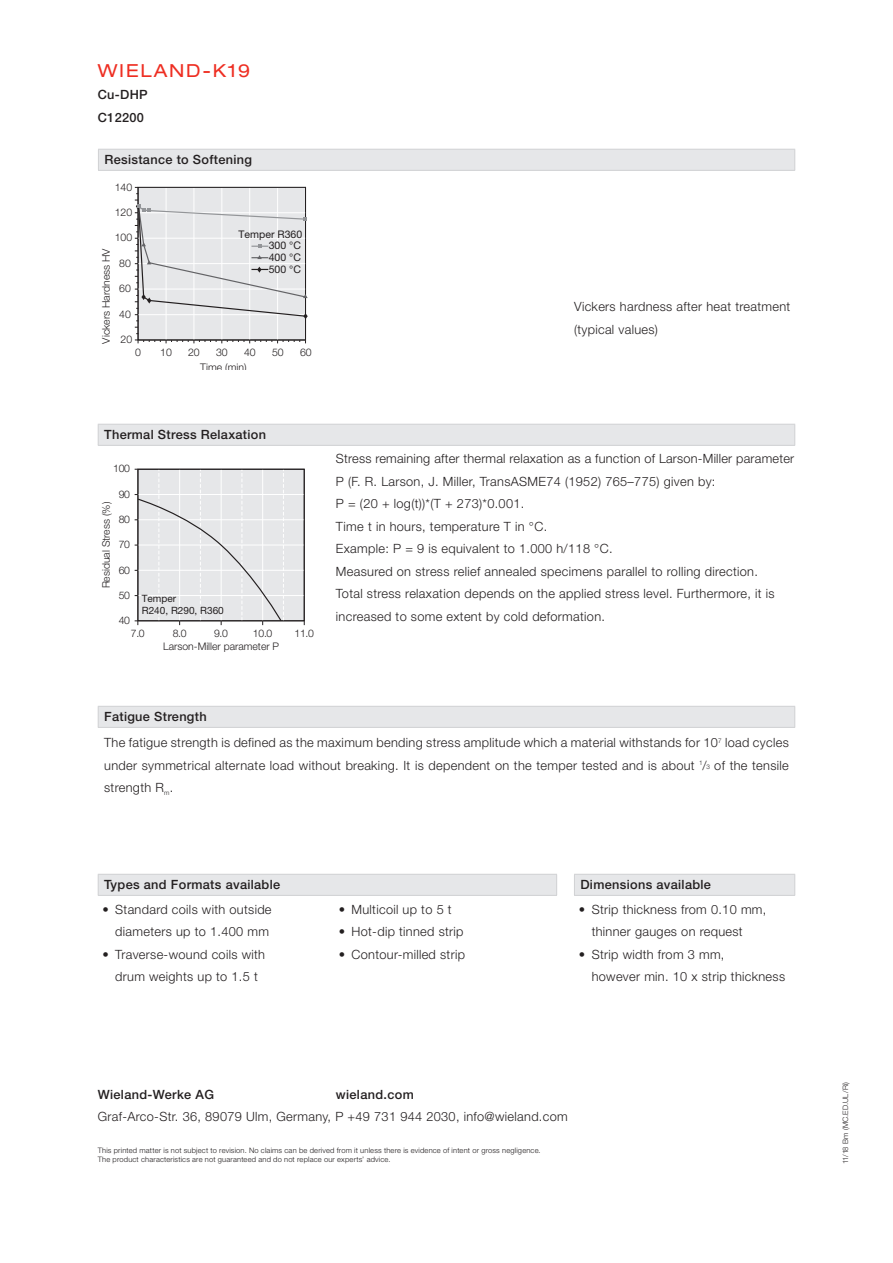
<style>
.page{position:relative;width:893px;height:1263px;background:#fff}
.page>*{position:absolute;margin:0;border:0;box-sizing:border-box;transform-origin:0 0}
.Headline_2_BLACK{font:expanded 18px "Helvetica Neue LT Pro";letter-spacing:.1em;color:#ee2e22}
.Bodytext_BLACK{font:300 12.75px/22.5px "Helvetica Neue LT Pro";letter-spacing:.025em;color:#231f20}
.Table_header{font:500 12.75px "Helvetica Neue LT Pro";letter-spacing:.025em;color:#231f20}
.Street_adress{font:300 12.75px "Helvetica Neue LT Pro";letter-spacing:.025em;color:#231f20}
.Adress_company_name{font:500 12.75px "Helvetica Neue LT Pro";letter-spacing:.025em;color:#231f20}
.table_title{font:500 12.75px "Helvetica Neue LT Pro";letter-spacing:.025em;color:#231f20}
.t1{font:300 10.5px "Helvetica Neue LT Pro";color:#231f20}
.t2{font:500 10.5px "Helvetica Neue LT Pro";color:#231f20}
.t3{font:10.5px "Helvetica Neue LT Pro";color:#231f20}
.t4{font:10.5px "Helvetica Neue";color:#231f20}
.t5{font:10.05px/11.7px "Helvetica Neue LT Pro";color:#231f20}
.Print_information{font:300 7.5px "Helvetica Neue LT Pro";letter-spacing:.025em;color:#231f20}
.s1{font-size:6.3px}
</style>
<div class="page">
<div style="left:138px;top:187px;width:167px;height:153px;background:#e6e7e9"></div>
<hr style="left:166px;top:188px;width:1px;height:152px;background:#fff">
<hr style="left:194px;top:188px;width:1px;height:152px;background:#fff">
<hr style="left:221px;top:188px;width:1px;height:152px;background:#fff">
<hr style="left:249px;top:188px;width:1px;height:152px;background:#fff">
<hr style="left:277px;top:188px;width:1px;height:152px;background:#fff">
<div style="left:138px;top:187px;width:168px;height:153px;border:1px solid #231f20"></div>
<svg style="left:135px;top:340px;width:171px;height:3px"></svg>
<svg style="left:135px;top:200px;width:173px;height:121px"></svg>
<div style="left:138px;top:469px;width:166px;height:152px;background:#e6e7e9"></div>
<hr style="left:138px;top:519px;width:166px;height:1px;background:#fff">
<hr style="left:138px;top:494px;width:166px;height:1px;background:#fff">
<hr style="left:138px;top:545px;width:166px;height:1px;background:#fff">
<hr style="left:138px;top:570px;width:166px;height:1px;background:#fff">
<hr style="left:138px;top:595px;width:166px;height:1px;background:#fff">
<svg style="left:135px;top:469px;width:149px;height:156px"></svg>
<div style="left:98px;top:149px;width:697px;height:21px;background:#e6e7e9"></div>
<hr style="left:98px;top:149px;width:697px;height:1px;background:#d1d2d4">
<svg style="left:98px;top:150px;width:1px;height:20px"></svg>
<svg style="left:794px;top:150px;width:1px;height:20px"></svg>
<hr style="left:98px;top:170px;width:697px;height:1px;background:#d1d2d4">
<div style="left:98px;top:424px;width:697px;height:21px;background:#e6e7e9"></div>
<hr style="left:98px;top:424px;width:697px;height:1px;background:#d1d2d4">
<svg style="left:98px;top:425px;width:1px;height:20px"></svg>
<svg style="left:794px;top:425px;width:1px;height:20px"></svg>
<hr style="left:98px;top:445px;width:697px;height:1px;background:#d1d2d4">
<div style="left:98px;top:706px;width:697px;height:21px;background:#e6e7e9"></div>
<hr style="left:98px;top:706px;width:697px;height:1px;background:#d1d2d4">
<svg style="left:98px;top:707px;width:1px;height:20px"></svg>
<svg style="left:794px;top:707px;width:1px;height:20px"></svg>
<hr style="left:98px;top:727px;width:697px;height:1px;background:#d1d2d4">
<div style="left:98px;top:874px;width:459px;height:21px;background:#e6e7e9"></div>
<hr style="left:98px;top:874px;width:459px;height:1px;background:#d1d2d4">
<svg style="left:98px;top:875px;width:1px;height:20px"></svg>
<svg style="left:556px;top:875px;width:1px;height:20px"></svg>
<hr style="left:98px;top:895px;width:459px;height:1px;background:#d1d2d4">
<div style="left:574px;top:874px;width:221px;height:21px;background:#e6e7e9"></div>
<hr style="left:574px;top:874px;width:221px;height:1px;background:#d1d2d4">
<svg style="left:574px;top:875px;width:1px;height:20px"></svg>
<svg style="left:794px;top:875px;width:1px;height:20px"></svg>
<hr style="left:574px;top:895px;width:221px;height:1px;background:#d1d2d4">
<p class="Headline_2_BLACK" style="left:98px;top:60px;width:154px">WIELAND-K19</p>
<p class="table_title" style="left:98px;top:87px;width:51px">Cu-DHP</p>
<p class="table_title" style="left:98px;top:109px;width:48px">C12200</p>
<p class="Table_header" style="left:104px;top:152px;width:149px">Resistance to Softening</p>
<p class="t4" style="left:140px;top:152px;width:18px">K19</p>
<p class="t1" style="left:115px;top:180px;width:19px">140</p>
<p class="t1" style="left:115px;top:206px;width:19px">120</p>
<p class="t1" style="left:115px;top:231px;width:19px">100</p>
<p class="t1" style="left:100px;top:344px;width:97px;rotate:-90deg">Vickers Hardness HV</p>
<p class="t1" style="left:119px;top:257px;width:13px">80</p>
<p class="t1" style="left:119px;top:282px;width:13px">60</p>
<p class="t1" style="left:119px;top:308px;width:13px">40</p>
<p class="t1" style="left:121px;top:333px;width:13px">20</p>
<p class="t3" style="left:239px;top:228px;width:65px">Temper R360</p>
<p class="t3" style="left:269px;top:239px;width:34px">300 °C</p>
<p class="t3" style="left:269px;top:251px;width:34px">400 °C</p>
<p class="t3" style="left:269px;top:263px;width:34px">500 °C</p>
<p class="t1" style="left:135px;top:346px;width:7px">0</p>
<p class="t1" style="left:160px;top:346px;width:13px">10</p>
<p class="t1" style="left:188px;top:346px;width:13px">20</p>
<p class="t1" style="left:216px;top:346px;width:13px">30</p>
<p class="t1" style="left:244px;top:346px;width:13px">40</p>
<p class="t1" style="left:272px;top:346px;width:13px">50</p>
<p class="t1" style="left:300px;top:346px;width:13px">60</p>
<p class="t1" style="left:200px;top:361px;width:48px">Time (min)</p>
<p class="Bodytext_BLACK" style="left:574px;top:295px;width:218px">Vickers hardness after heat treatment</p>
<p class="Bodytext_BLACK" style="left:574px;top:318px;width:85px">(typical values)</p>
<p class="Table_header" style="left:104px;top:427px;width:163px">Thermal Stress Relaxation</p>
<p class="t2" style="left:140px;top:434px;width:166px">K09, K11, K12, K14, K15, K19 (wh)</p>
<p class="t1" style="left:113px;top:462px;width:18px">100</p>
<p class="t1" style="left:119px;top:488px;width:13px">90</p>
<p class="t1" style="left:100px;top:588px;width:88px;rotate:-90deg">Residual Stress (%)</p>
<p class="t1" style="left:119px;top:513px;width:13px">80</p>
<p class="t1" style="left:119px;top:538px;width:13px">70</p>
<p class="t1" style="left:119px;top:563px;width:13px">60</p>
<p class="t1" style="left:119px;top:589px;width:13px">50</p>
<p class="t1" style="left:119px;top:614px;width:13px">40</p>
<p class="t5" style="left:142px;top:592px;width:84px">Temper<br>R240, R290, R360</p>
<p class="t1" style="left:131px;top:626px;width:15px">7.0</p>
<p class="t1" style="left:173px;top:626px;width:15px">8.0</p>
<p class="t1" style="left:214px;top:626px;width:15px">9.0</p>
<p class="t1" style="left:253px;top:626px;width:21px">10.0</p>
<p class="t1" style="left:295px;top:626px;width:21px">11.0</p>
<p class="t1" style="left:163px;top:639px;width:118px">Larson-Miller parameter P</p>
<p class="Bodytext_BLACK" style="left:336px;top:447px;width:460px">Stress remaining after thermal relaxation as a function of Larson-Miller parameter<br>P (F. R. Larson, J. Miller, TransASME74 (1952) 765–775) given by:</p>
<p class="Bodytext_BLACK" style="left:336px;top:492px;width:190px">P = (20 + log(t))*(T + 273)*0.001.</p>
<p class="Bodytext_BLACK" style="left:336px;top:515px;width:213px">Time t in hours, temperature T in °C.</p>
<p class="Bodytext_BLACK" style="left:336px;top:537px;width:278px">Example: P = 9 is equivalent to 1.000 h/118 °C.</p>
<p class="Bodytext_BLACK" style="left:336px;top:560px;width:424px">Measured on stress relief annealed specimens parallel to rolling direction.</p>
<p class="Bodytext_BLACK" style="left:336px;top:582px;width:440px">Total stress relaxation depends on the applied stress level. Furthermore, it is increased to some extent by cold deformation.</p>
<p class="Table_header" style="left:104px;top:709px;width:104px">Fatigue Strength</p>
<p class="Bodytext_BLACK" style="left:104px;top:731px;width:686px;text-align:justify">The fatigue strength is defined as the maximum bending stress amplitude which a material withstands for 10<sup>7</sup> load cycles under symmetrical alternate load without breaking. It is dependent on the temper tested and is about <sup>1</sup>/<span class="s1">3</span> of the tensile strength R<sub>m</sub>.</p>
<p class="Table_header" style="left:104px;top:877px;width:178px">Types and Formats available</p>
<p class="Table_header" style="left:580px;top:877px;width:132px">Dimensions available</p>
<p class="Bodytext_BLACK" style="left:102px;top:897px;width:171px;text-align:right">• Standard coils with outside diameters up to 1.400 mm</p>
<p class="Bodytext_BLACK" style="left:102px;top:942px;width:164px;text-align:center">• Traverse-wound coils with drum weights up to 1.5 t</p>
<p class="Bodytext_BLACK" style="left:592px;top:897px;width:176px;text-indent:-13px">• Strip thickness from 0.10 mm, thinner gauges on request</p>
<p class="Bodytext_BLACK" style="left:592px;top:942px;width:195px;text-indent:-13px">• Strip width from 3 mm,<br>however min. 10 x strip thickness</p>
<p class="Bodytext_BLACK" style="left:339px;top:897px;width:114px">• Multicoil up to 5 t</p>
<p class="Bodytext_BLACK" style="left:339px;top:920px;width:126px">• Hot-dip tinned strip</p>
<p class="Bodytext_BLACK" style="left:339px;top:942px;width:128px">• Contour-milled strip</p>
<p class="Adress_company_name" style="left:98px;top:1087px;width:118px">Wieland-Werke AG</p>
<p class="Adress_company_name" style="left:336px;top:1087px;width:79px">wieland.com</p>
<p class="Street_adress" style="left:98px;top:1109px;width:471px">Graf-Arco-Str. 36, 89079 Ulm, Germany, P +49 731 944 2030, info@wieland.com</p>
<p class="Print_information" style="left:98px;top:1146px;width:444px">This printed matter is not subject to revision. No claims can be derived from it unless there is evidence of intent or gross negligence.</p>
<p class="Print_information" style="left:98px;top:1155px;width:294px">The product characteristics are not guaranteed and do not replace our experts’ advice.</p>
<p class="Print_information" style="left:841px;top:1164px;width:84px;rotate:-90deg">11/18 Bm (MC.ED.UL/Ri)</p>
</div>
